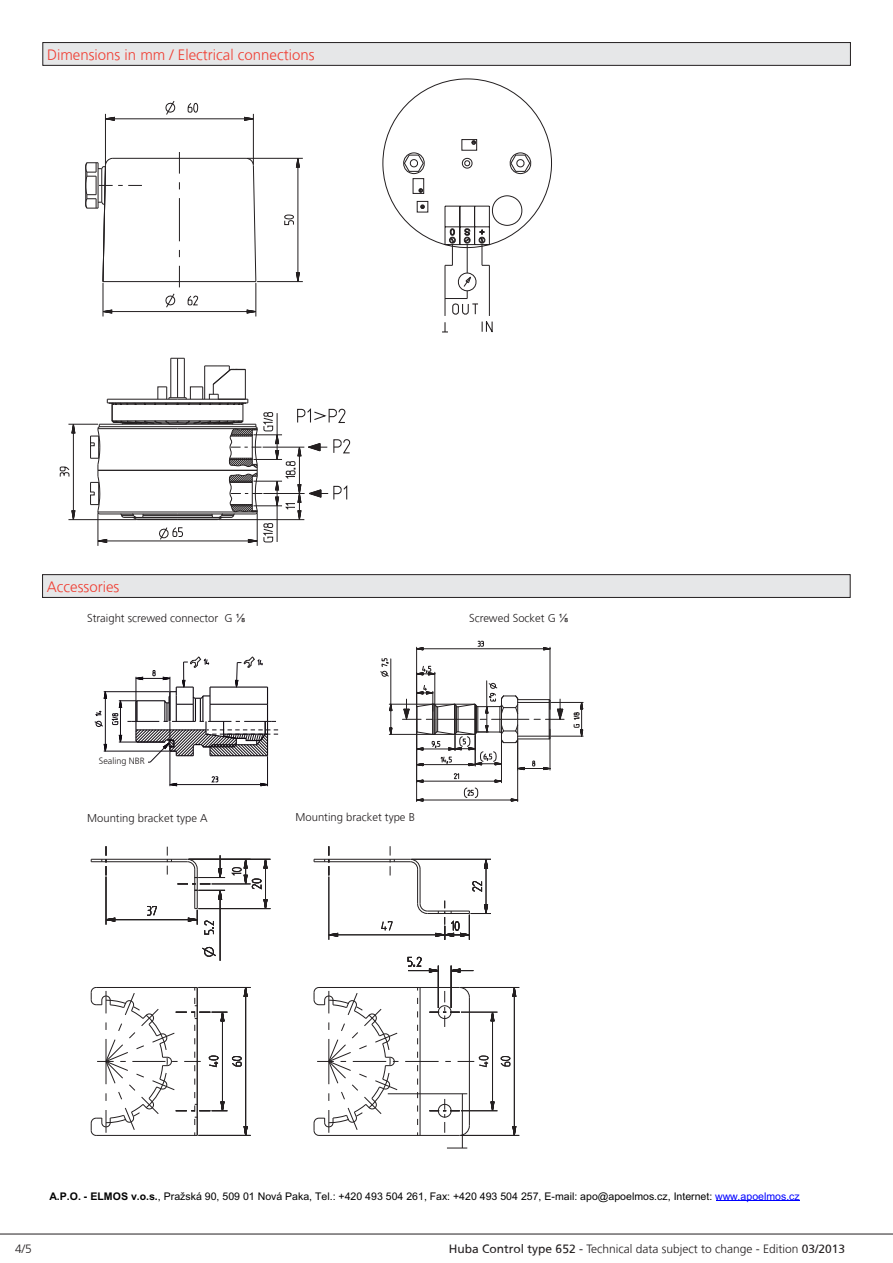
<style>
.page{position:relative;width:893px;height:1263px;background:#fff}
.page>*{position:absolute;margin:0;border:0;box-sizing:border-box;transform-origin:0 0}
.t1{font:300 15px "Frutiger";color:#ef4035}
.t2{font:300 12px "Frutiger";color:#231f20}
.t3{font:300 11.25px "Frutiger";color:#231f20}
.t4{font:10.5px "Arial";color:#000}
.t5{font:300 9px "Frutiger";color:#231f20}
.s1{font-family:"Arial";font-weight:400}
.s2{font-weight:700}
.s3{color:#00f}
.s4{font-weight:400}
</style>
<div class="page">
<hr style="left:253px;top:114px;width:1px;height:50px;background:#231f20">
<hr style="left:105px;top:114px;width:1px;height:50px;background:#231f20">
<hr style="left:105px;top:119px;width:148px;height:1px;background:#231f20">
<svg style="left:187px;top:102px;width:11px;height:11px"></svg>
<svg style="left:165px;top:101px;width:11px;height:14px"></svg>
<svg style="left:244px;top:117px;width:10px;height:4px"></svg>
<svg style="left:106px;top:117px;width:9px;height:4px"></svg>
<hr style="left:247px;top:158px;width:56px;height:1px;background:#231f20">
<hr style="left:257px;top:281px;width:46px;height:1px;background:#231f20">
<hr style="left:298px;top:158px;width:1px;height:124px;background:#231f20">
<svg style="left:284px;top:214px;width:10px;height:11px"></svg>
<svg style="left:296px;top:158px;width:4px;height:10px"></svg>
<svg style="left:296px;top:272px;width:4px;height:10px"></svg>
<hr style="left:98px;top:513px;width:1px;height:33px;background:#231f20">
<hr style="left:257px;top:513px;width:1px;height:33px;background:#231f20">
<hr style="left:68px;top:519px;width:68px;height:1px;background:#231f20">
<hr style="left:68px;top:424px;width:30px;height:1px;background:#231f20">
<hr style="left:73px;top:424px;width:1px;height:96px;background:#231f20">
<svg style="left:60px;top:466px;width:10px;height:11px"></svg>
<svg style="left:71px;top:510px;width:5px;height:10px"></svg>
<svg style="left:71px;top:423px;width:5px;height:11px"></svg>
<hr style="left:103px;top:283px;width:1px;height:33px;background:#231f20">
<hr style="left:256px;top:283px;width:1px;height:33px;background:#231f20">
<hr style="left:103px;top:311px;width:153px;height:1px;background:#231f20">
<svg style="left:187px;top:295px;width:12px;height:10px"></svg>
<svg style="left:165px;top:293px;width:11px;height:15px"></svg>
<svg style="left:102px;top:309px;width:11px;height:5px"></svg>
<svg style="left:246px;top:309px;width:11px;height:5px"></svg>
<hr style="left:103px;top:281px;width:76px;height:1px;background:#231f20">
<hr style="left:113px;top:158px;width:66px;height:1px;background:#231f20">
<svg style="left:179px;top:266px;width:1px;height:21px"></svg>
<hr style="left:179px;top:198px;width:1px;height:43px;background:#231f20">
<svg style="left:179px;top:152px;width:1px;height:22px"></svg>
<hr style="left:179px;top:281px;width:77px;height:1px;background:#231f20">
<hr style="left:179px;top:158px;width:67px;height:1px;background:#231f20">
<svg style="left:85px;top:158px;width:57px;height:124px"></svg>
<svg style="left:245px;top:158px;width:11px;height:124px"></svg>
<svg style="left:382px;top:78px;width:170px;height:255px"></svg>
<hr style="left:177px;top:358px;width:1px;height:40px;background:#231f20">
<hr style="left:184px;top:358px;width:1px;height:40px;background:#231f20">
<hr style="left:170px;top:358px;width:1px;height:40px;background:#231f20">
<svg style="left:171px;top:358px;width:13px;height:1px"></svg>
<svg style="left:90px;top:366px;width:261px;height:177px"></svg>
<hr style="left:388px;top:1093px;width:79px;height:1px;background:#231f20">
<svg style="left:447px;top:1148px;width:20px;height:1px"></svg>
<hr style="left:462px;top:1094px;width:1px;height:54px;background:#231f20">
<hr style="left:212px;top:884px;width:39px;height:1px;background:#231f20">
<hr style="left:411px;top:859px;width:80px;height:1px;background:#231f20">
<hr style="left:486px;top:859px;width:1px;height:54px;background:#231f20">
<svg style="left:472px;top:881px;width:10px;height:11px"></svg>
<svg style="left:484px;top:858px;width:4px;height:11px"></svg>
<hr style="left:438px;top:966px;width:1px;height:42px;background:#231f20">
<hr style="left:451px;top:966px;width:1px;height:42px;background:#231f20">
<hr style="left:408px;top:970px;width:30px;height:1px;background:#231f20">
<svg style="left:407px;top:956px;width:15px;height:11px"></svg>
<svg style="left:429px;top:968px;width:9px;height:5px"></svg>
<svg style="left:450px;top:968px;width:23px;height:5px"></svg>
<hr style="left:189px;top:859px;width:81px;height:1px;background:#231f20">
<hr style="left:198px;top:908px;width:72px;height:1px;background:#231f20">
<hr style="left:265px;top:859px;width:1px;height:49px;background:#231f20">
<svg style="left:231px;top:858px;width:37px;height:32px"></svg>
<svg style="left:263px;top:899px;width:5px;height:9px"></svg>
<hr style="left:329px;top:876px;width:1px;height:64px;background:#231f20">
<hr style="left:329px;top:934px;width:116px;height:1px;background:#231f20">
<svg style="left:381px;top:921px;width:12px;height:10px"></svg>
<svg style="left:328px;top:932px;width:10px;height:5px"></svg>
<hr style="left:106px;top:876px;width:1px;height:48px;background:#231f20">
<hr style="left:106px;top:919px;width:91px;height:1px;background:#231f20">
<svg style="left:147px;top:906px;width:10px;height:10px"></svg>
<svg style="left:105px;top:917px;width:11px;height:5px"></svg>
<hr style="left:220px;top:890px;width:1px;height:71px;background:#231f20">
<svg style="left:202px;top:946px;width:14px;height:11px"></svg>
<hr style="left:198px;top:987px;width:53px;height:1px;background:#231f20">
<hr style="left:198px;top:1135px;width:53px;height:1px;background:#231f20">
<hr style="left:461px;top:1012px;width:36px;height:1px;background:#231f20">
<hr style="left:461px;top:1110px;width:36px;height:1px;background:#231f20">
<hr style="left:492px;top:1012px;width:1px;height:99px;background:#231f20">
<svg style="left:490px;top:1011px;width:5px;height:11px"></svg>
<svg style="left:490px;top:1101px;width:5px;height:10px"></svg>
<hr style="left:461px;top:987px;width:58px;height:1px;background:#231f20">
<hr style="left:461px;top:1135px;width:58px;height:1px;background:#231f20">
<hr style="left:514px;top:987px;width:1px;height:148px;background:#231f20">
<svg style="left:500px;top:1056px;width:11px;height:11px"></svg>
<svg style="left:512px;top:988px;width:5px;height:9px"></svg>
<svg style="left:512px;top:1126px;width:5px;height:9px"></svg>
<hr style="left:91px;top:859px;width:96px;height:1px;background:#231f20">
<svg style="left:188px;top:908px;width:26px;height:27px"></svg>
<hr style="left:314px;top:861px;width:96px;height:1px;background:#231f20">
<hr style="left:469px;top:997px;width:1px;height:128px;background:#231f20">
<hr style="left:427px;top:911px;width:42px;height:1px;background:#231f20">
<hr style="left:194px;top:869px;width:1px;height:39px;background:#231f20">
<hr style="left:197px;top:869px;width:1px;height:39px;background:#231f20">
<hr style="left:420px;top:869px;width:1px;height:35px;background:#231f20">
<hr style="left:427px;top:913px;width:42px;height:1px;background:#231f20">
<hr style="left:314px;top:859px;width:96px;height:1px;background:#231f20">
<hr style="left:417px;top:869px;width:1px;height:35px;background:#231f20">
<hr style="left:91px;top:861px;width:96px;height:1px;background:#231f20">
<svg style="left:167px;top:847px;width:5px;height:27px"></svg>
<svg style="left:390px;top:846px;width:5px;height:29px"></svg>
<svg style="left:435px;top:901px;width:56px;height:39px"></svg>
<svg style="left:324px;top:846px;width:6px;height:29px"></svg>
<svg style="left:102px;top:846px;width:5px;height:29px"></svg>
<svg style="left:178px;top:884px;width:47px;height:16px"></svg>
<hr style="left:405px;top:1061px;width:34px;height:1px;background:#231f20">
<svg style="left:458px;top:1055px;width:31px;height:12px"></svg>
<hr style="left:319px;top:987px;width:140px;height:1px;background:#231f20">
<hr style="left:319px;top:1135px;width:140px;height:1px;background:#231f20">
<hr style="left:420px;top:987px;width:1px;height:148px;background:#231f20">
<svg style="left:410px;top:859px;width:11px;height:11px"></svg>
<svg style="left:417px;top:903px;width:11px;height:11px"></svg>
<svg style="left:187px;top:855px;width:38px;height:23px"></svg>
<svg style="left:429px;top:1099px;width:41px;height:37px"></svg>
<svg style="left:429px;top:987px;width:41px;height:40px"></svg>
<svg style="left:313px;top:987px;width:85px;height:149px"></svg>
<svg style="left:91px;top:987px;width:157px;height:149px"></svg>
<hr style="left:170px;top:722px;width:1px;height:64px;background:#120d14">
<hr style="left:267px;top:756px;width:1px;height:30px;background:#120d14">
<hr style="left:170px;top:784px;width:98px;height:1px;background:#120d14">
<svg style="left:211px;top:776px;width:8px;height:6px"></svg>
<svg style="left:169px;top:783px;width:9px;height:3px"></svg>
<svg style="left:260px;top:783px;width:7px;height:3px"></svg>
<hr style="left:435px;top:672px;width:1px;height:31px;background:#231f20">
<svg style="left:417px;top:666px;width:18px;height:9px"></svg>
<hr style="left:416px;top:647px;width:1px;height:59px;background:#231f20">
<hr style="left:550px;top:647px;width:1px;height:62px;background:#231f20">
<hr style="left:417px;top:648px;width:133px;height:1px;background:#231f20">
<svg style="left:478px;top:641px;width:6px;height:6px"></svg>
<svg style="left:416px;top:647px;width:7px;height:3px"></svg>
<svg style="left:543px;top:647px;width:7px;height:3px"></svg>
<hr style="left:486px;top:681px;width:1px;height:51px;background:#231f20">
<hr style="left:389px;top:704px;width:85px;height:1px;background:#231f20">
<hr style="left:389px;top:734px;width:85px;height:1px;background:#231f20">
<hr style="left:391px;top:659px;width:1px;height:75px;background:#231f20">
<svg style="left:380px;top:658px;width:9px;height:18px"></svg>
<svg style="left:389px;top:704px;width:4px;height:7px"></svg>
<svg style="left:389px;top:728px;width:4px;height:7px"></svg>
<hr style="left:551px;top:702px;width:32px;height:1px;background:#231f20">
<hr style="left:551px;top:736px;width:32px;height:1px;background:#231f20">
<svg style="left:573px;top:703px;width:10px;height:33px"></svg>
<svg style="left:402px;top:683px;width:162px;height:119px"></svg>
<svg style="left:94px;top:657px;width:184px;height:110px"></svg>
<div style="left:43px;top:43px;width:807px;height:22px;background:#e6e7e8"></div>
<div style="left:43px;top:575px;width:807px;height:22px;background:#e6e7e8"></div>
<div style="left:99px;top:757px;width:49px;height:11px;background:#fff"></div>
<hr style="left:0;top:1234px;width:893px;height:1px;background:#231f20">
<hr style="left:716px;top:1200px;width:83px;height:1px;background:#00f">
<h1 class="t1" style="left:47px;top:48px;width:269px">Dimensions in mm / Electrical connections</h1>
<h1 class="t1" style="left:47px;top:580px;width:74px">Accessories</h1>
<p class="t3" style="left:87px;top:613px;width:159px">Straight screwed connector G <span class="s1">⅛</span></p>
<p class="t3" style="left:469px;top:612px;width:101px">Screwed Socket G <span class="s1">⅛</span></p>
<p class="t5" style="left:99px;top:757px;width:48px">Sealing NBR</p>
<p class="t3" style="left:87px;top:813px;width:122px">Mounting bracket type A</p>
<p class="t3" style="left:296px;top:812px;width:121px">Mounting bracket type B</p>
<p class="t4" style="left:50px;top:1190px;width:752px"><span class="s2">A.P.O. - ELMOS v.o.s.</span>, Pražská 90, 509 01 Nová Paka, Tel.: +420 493 504 261, Fax: +420 493 504 257, E-mail: apo@apoelmos.cz, Internet: <span class="s3">www.apoelmos.cz</span></p>
<p class="t2" style="left:15px;top:1243px;width:18px">4/5</p>
<p class="t2" style="left:449px;top:1243px;width:398px"><span class="s4">Huba Control type 652 -</span> Technical data subject to change - Edition <span class="s4">03/2013</span></p>
</div>
